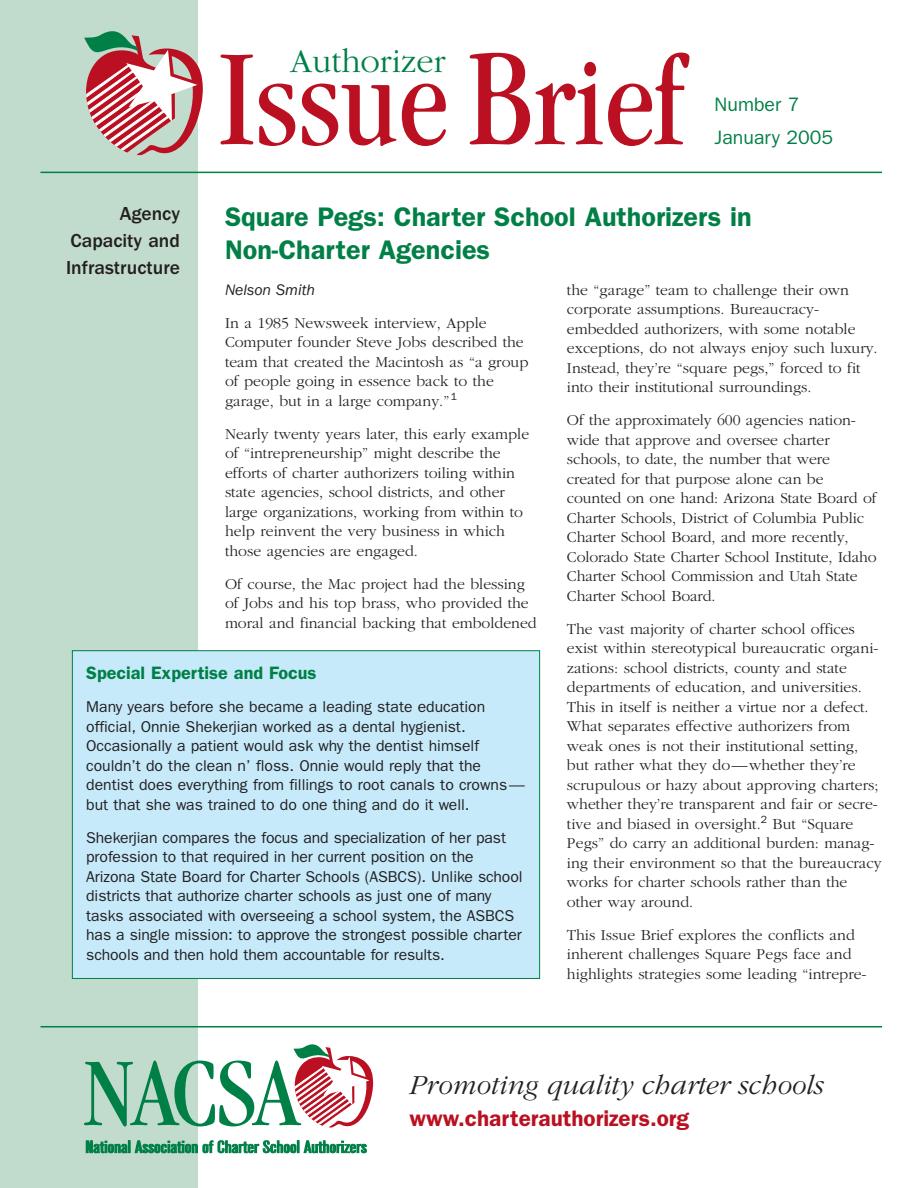
<style>
.page{position:relative;width:918px;height:1188px;background:#fff}
.page>*{position:absolute;margin:0;border:0;box-sizing:border-box;transform-origin:0 0}
.t1{font:condensed 129px "Garamond";color:#ba1021}
.t2{font:300 34.5px "Garamond";color:#007f46}
.t3{font:italic 300 28.5px "Garamond";color:#231f20}
.t4{font:600 27px/33px "Franklin Gothic";color:#007f46}
.t5{font:600 22.5px "Franklin Gothic";color:#ba1021}
.t6{font:500 19.5px/27px "Franklin Gothic";color:#231f20;text-align:justify}
.t7{font:19.5px/33px "Franklin Gothic";color:#007f46}
.t8{font:600 18px "Franklin Gothic";color:#007f46}
.t9{font:300 15.75px/19.5px "Garamond";color:#231f20}
.t10{font:15.75px/19.5px "Franklin Gothic";letter-spacing:-.005em;color:#231f20}
.t11{font:italic 15.75px "Franklin Gothic";color:#231f20}
.s1{font-size:141.9px}
</style>
<div class="page">
<div style="left:0;top:0;width:198px;height:1188px;background:#c1dbcc"></div>
<svg style="left:86px;top:1140px;width:281px;height:13px"></svg>
<svg style="left:84px;top:1044px;width:289px;height:84px"></svg>
<hr style="left:40px;top:172px;width:842px;height:1px;background:#007f46">
<hr style="left:40px;top:1026px;width:842px;height:1px;background:#007f46">
<svg style="left:84px;top:31px;width:119px;height:124px"></svg>
<div style="left:72px;top:651px;width:468px;height:327px;background:#c6eafa"></div>
<div style="left:72px;top:650px;width:468px;height:329px;border:1px solid #007f46"></div>
<p class="t6" style="left:66px;top:202px;width:115px;text-indent:54px">Agency Capacity and Infrastructure</p>
<h2 class="t2" style="left:290px;top:40px;width:157px">Authorizer</h2>
<h1 class="t1" style="left:219px;top:54px;width:465px"><span class="s1">I</span>ssue <span class="s1">B</span>rief</h1>
<p class="t7" style="left:715px;top:89px;width:120px">Number 7<br>January 2005</p>
<h3 class="t4" style="left:225px;top:202px;width:528px">Square Pegs: Charter School Authorizers in<br>Non-Charter Agencies</h3>
<p class="t11" style="left:225px;top:284px;width:92px">Nelson Smith</p>
<p class="t9" style="left:225px;top:312px;width:305px">In a 1985 Newsweek interview, Apple Computer founder Steve Jobs described the team that created the Macintosh as “a group of people going in essence back to the garage, but in a large company.”<sup>1</sup></p>
<p class="t9" style="left:225px;top:423px;width:306px">Nearly twenty years later, this early example of “intrepreneurship” might describe the efforts of charter authorizers toiling within state agencies, school districts, and other large organizations, working from within to help reinvent the very business in which those agencies are engaged.</p>
<p class="t9" style="left:225px;top:573px;width:313px">Of course, the Mac project had the blessing of Jobs and his top brass, who provided the moral and financial backing that emboldened</p>
<p class="t8" style="left:86px;top:667px;width:232px">Special Expertise and Focus</p>
<p class="t10" style="left:86px;top:698px;width:440px">Many years before she became a leading state education official, Onnie Shekerjian worked as a dental hygienist.<br>Occasionally a patient would ask why the dentist himself couldn’t do the clean n’ floss. Onnie would reply that the dentist does everything from fillings to root canals to crowns— but that she was trained to do one thing and do it well.</p>
<p class="t10" style="left:86px;top:829px;width:438px">Shekerjian compares the focus and specialization of her past profession to that required in her current position on the Arizona State Board for Charter Schools (ASBCS). Unlike school districts that authorize charter schools as just one of many tasks associated with overseeing a school system, the ASBCS has a single mission: to approve the strongest possible charter schools and then hold them accountable for results.</p>
<p class="t9" style="left:567px;top:279px;width:312px">the “garage” team to challenge their own corporate assumptions. Bureaucracy&shy;embedded authorizers, with some notable exceptions, do not always enjoy such luxury.<br>Instead, they’re “square pegs,” forced to fit into their institutional surroundings.</p>
<p class="t9" style="left:567px;top:410px;width:311px">Of the approximately 600 agencies nation&shy;wide that approve and oversee charter schools, to date, the number that were created for that purpose alone can be counted on one hand: Arizona State Board of Charter Schools, District of Columbia Public Charter School Board, and more recently, Colorado State Charter School Institute, Idaho Charter School Commission and Utah State Charter School Board.</p>
<p class="t9" style="left:567px;top:618px;width:316px">The vast majority of charter school offices exist within stereotypical bureaucratic organi&shy;zations: school districts, county and state departments of education, and universities.<br>This in itself is neither a virtue nor a defect.<br>What separates effective authorizers from weak ones is not their institutional setting, but rather what they do—whether they’re scrupulous or hazy about approving charters; whether they’re transparent and fair or secre&shy;tive and biased in oversight.<sup>2</sup> But “Square Pegs” do carry an additional burden: manag&shy;ing their environment so that the bureaucracy works for charter schools rather than the other way around.</p>
<p class="t9" style="left:567px;top:924px;width:301px">This Issue Brief explores the conflicts and inherent challenges Square Pegs face and highlights strategies some leading “intrepre-</p>
<h3 class="t3" style="left:410px;top:1068px;width:416px">Promoting quality charter schools</h3>
<h3 class="t5" style="left:410px;top:1110px;width:281px">www.charterauthorizers.org</h3>
</div>
